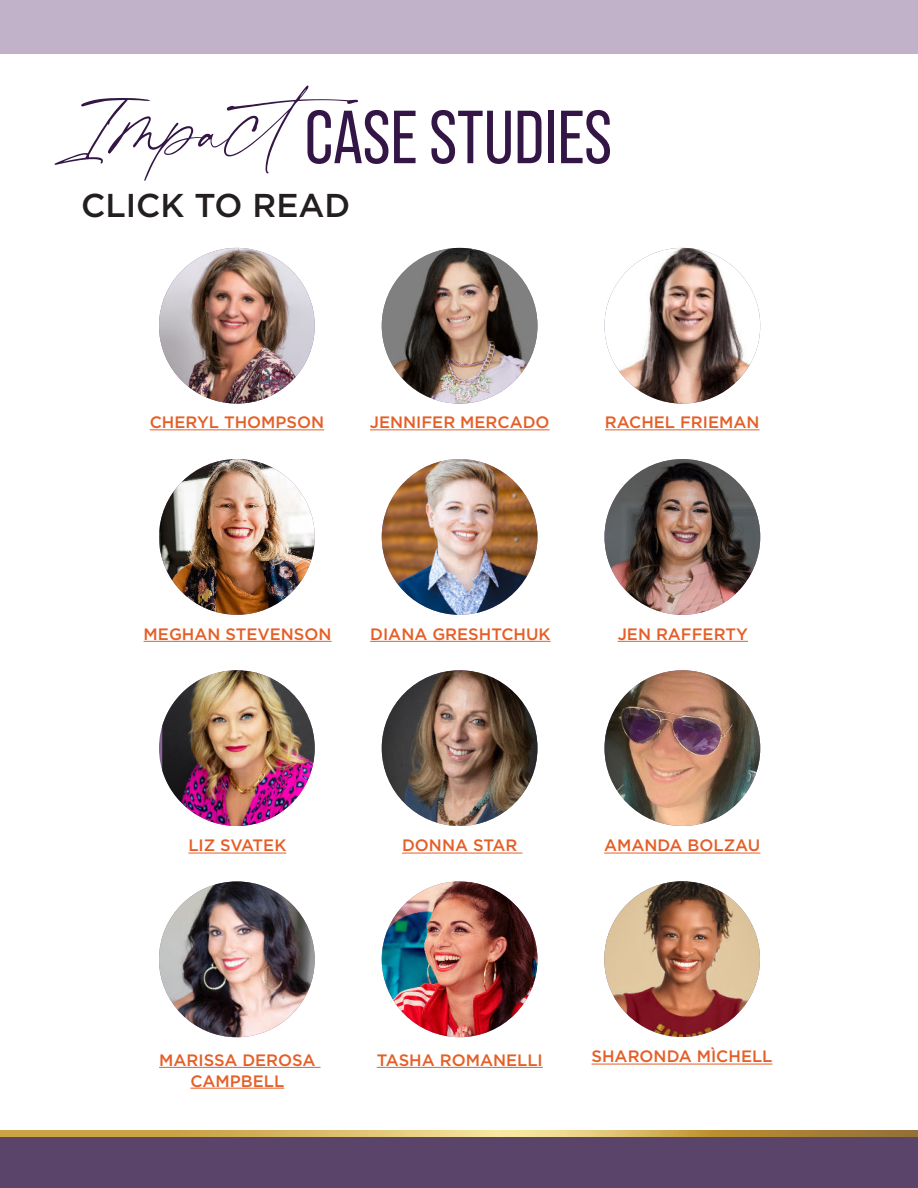
<style>
.page{position:relative;width:918px;height:1188px;background:#fff}
.page>*{position:absolute;margin:0;border:0;box-sizing:border-box;transform-origin:0 0}
.t1{font:75px "Bebas Neue Pro";color:#331645}
.t2{font:500 33px "Gotham";color:#231f20}
.t3{font:500 16.5px/20.9px "Gotham";color:#e45f27;text-align:center}
.s1{font-family:"Blackstone";font-size:84px}
</style>
<div class="page">
<div style="left:0;top:0;width:918px;height:54px;background:#c2b2c9"></div>
<div style="left:0;top:1134px;width:918px;height:54px;background:#5b446a"></div>
<svg style="left:0;top:1130px;width:918px;height:7px;background:#cead5a"></svg>
<img style="left:159px;top:248px;width:156px;height:156px;border-radius:78px">
<img style="left:382px;top:248px;width:155px;height:156px;border-radius:78px">
<img style="left:604px;top:248px;width:156px;height:156px;border-radius:78px">
<img style="left:159px;top:459px;width:156px;height:156px;border-radius:78px">
<img style="left:382px;top:459px;width:155px;height:156px;border-radius:78px">
<img style="left:604px;top:459px;width:156px;height:156px;border-radius:78px">
<img style="left:162px;top:670px;width:153px;height:156px">
<img style="left:382px;top:670px;width:155px;height:156px;border-radius:78px">
<img style="left:604px;top:670px;width:156px;height:156px;border-radius:78px">
<img style="left:159px;top:881px;width:156px;height:156px;border-radius:78px">
<img style="left:382px;top:881px;width:155px;height:156px;border-radius:78px">
<hr style="left:150px;top:429px;width:174px;height:1px;background:#e45f27">
<hr style="left:370px;top:429px;width:180px;height:1px;background:#e45f27">
<hr style="left:605px;top:429px;width:155px;height:1px;background:#e45f27">
<hr style="left:144px;top:641px;width:188px;height:1px;background:#e45f27">
<hr style="left:370px;top:641px;width:181px;height:1px;background:#e45f27">
<hr style="left:618px;top:641px;width:130px;height:1px;background:#e45f27">
<hr style="left:188px;top:853px;width:98px;height:1px;background:#e45f27">
<hr style="left:402px;top:853px;width:120px;height:1px;background:#e45f27">
<hr style="left:604px;top:853px;width:156px;height:1px;background:#e45f27">
<hr style="left:159px;top:1067px;width:161px;height:1px;background:#e45f27">
<hr style="left:190px;top:1088px;width:94px;height:1px;background:#e45f27">
<hr style="left:377px;top:1067px;width:166px;height:1px;background:#e45f27">
<img style="left:604px;top:881px;width:156px;height:156px;border-radius:78px">
<hr style="left:592px;top:1064px;width:180px;height:1px;background:#e45f27">
<h1 class="t1" style="left:60px;top:93px;width:553px"><span class="s1">Impact</span>CASE STUDIES</h1>
<h2 class="t2" style="left:81px;top:187px;width:271px">CLICK TO READ</h2>
<p class="t3" style="left:150px;top:412px;width:176px">CHERYL THOMPSON</p>
<p class="t3" style="left:370px;top:412px;width:181px">JENNIFER MERCADO</p>
<p class="t3" style="left:605px;top:412px;width:156px">RACHEL FRIEMAN</p>
<p class="t3" style="left:144px;top:623px;width:189px">MEGHAN STEVENSON</p>
<p class="t3" style="left:370px;top:623px;width:182px">DIANA GRESHTCHUK</p>
<p class="t3" style="left:618px;top:623px;width:132px">JEN RAFFERTY</p>
<p class="t3" style="left:188px;top:835px;width:99px">LIZ SVATEK</p>
<p class="t3" style="left:402px;top:835px;width:117px">DONNA STAR</p>
<p class="t3" style="left:604px;top:835px;width:158px">AMANDA BOLZAU</p>
<p class="t3" style="left:159px;top:1049px;width:158px">MARISSA DEROSA<br>CAMPBELL</p>
<p class="t3" style="left:377px;top:1049px;width:168px">TASHA ROMANELLI</p>
<p class="t3" style="left:592px;top:1046px;width:182px">SHARONDA MÌCHELL</p>
</div>
